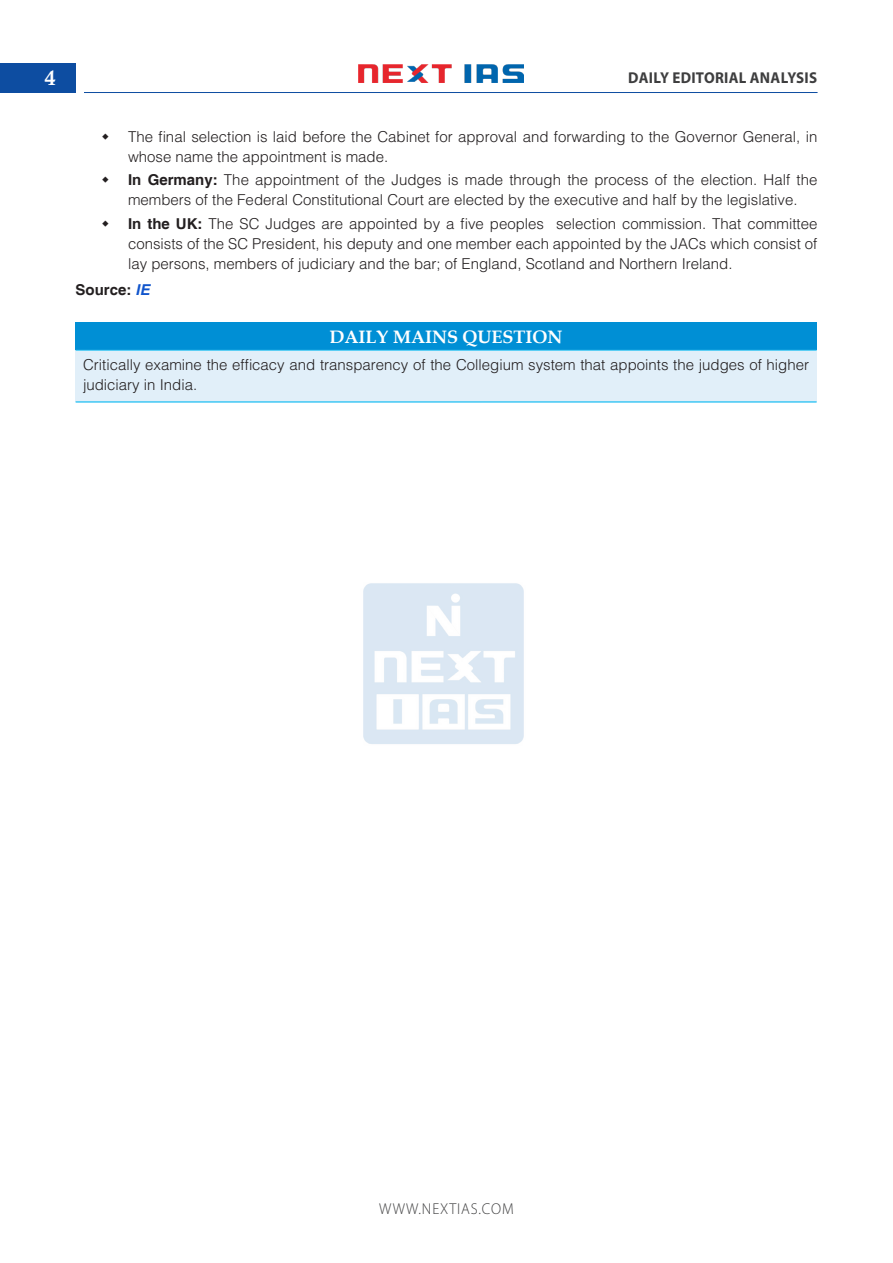
<style>
.page{position:relative;width:893px;height:1263px;background:#fff}
.page>*{position:absolute;margin:0;border:0;box-sizing:border-box;transform-origin:0 0}
.t1{font:21px "Calis MT Bol";color:#fff}
.t2{font:700 18px "Book Antiqua";color:#fff}
.t3{font:700 15.75px "Myriad Pro";letter-spacing:.02em;color:#3e3e3f;scale:.95 1}
.t4{font:300 15.75px "Myriad Pro";letter-spacing:.06em;color:#3e3e3f;scale:.95 1}
.body{font:300 15px/20.2px "Helvetica";color:#231f20}
.body-2{font:700 15px "Helvetica";color:#231f20}
.s1{font-weight:700}
.s2{font-style:italic;color:#15c}
</style>
<div class="page">
<div style="left:0;top:63px;width:76px;height:30px;background:#0d4da1"></div>
<img style="left:359px;top:64px;width:165px;height:19px">
<hr style="left:84px;top:92px;width:733px;height:1px;background:#0d4da1">
<img style="left:363px;top:583px;width:161px;height:161px">
<div style="left:76px;top:322px;width:741px;height:28px;background:#008fd5"></div>
<div style="left:76px;top:350px;width:741px;height:52px;background:#e1eff9"></div>
<hr style="left:76px;top:350px;width:741px;height:1px;background:#40c7f4">
<hr style="left:76px;top:401px;width:741px;height:2px;background:#40c7f4">
<h1 class="t1" style="left:45px;top:66px;width:12px">4</h1>
<p class="t3" style="left:628px;top:67px;width:200px">DAILY EDITORIAL ANALYSIS</p>
<p class="body" style="left:128px;top:126px;width:691px">The final selection is laid before the Cabinet for approval and forwarding to the Governor General, in whose name the appointment is made.</p>
<p class="body" style="left:128px;top:169px;width:691px"><span class="s1">In Germany:</span> The appointment of the Judges is made through the process of the election. Half the members of the Federal Constitutional Court are elected by the executive and half by the legislative.</p>
<p class="body" style="left:128px;top:213px;width:691px;text-align:justify"><span class="s1">In the UK:</span> The SC Judges are appointed by a five peoples selection commission. That committee consists of the SC President, his deputy and one member each appointed by the JACs which consist of lay persons, members of judiciary and the bar; of England, Scotland and Northern Ireland.</p>
<p class="body-2" style="left:76px;top:281px;width:76px">Source: <span class="s2">IE</span></p>
<p class="t2" style="left:330px;top:324px;width:234px">DAILY MAINS QUESTION</p>
<p class="body" style="left:83px;top:354px;width:727px">Critically examine the efficacy and transparency of the Collegium system that appoints the judges of higher judiciary in India.</p>
<p class="t4" style="left:379px;top:1200px;width:143px">WWW.NEXTIAS.COM</p>
</div>
